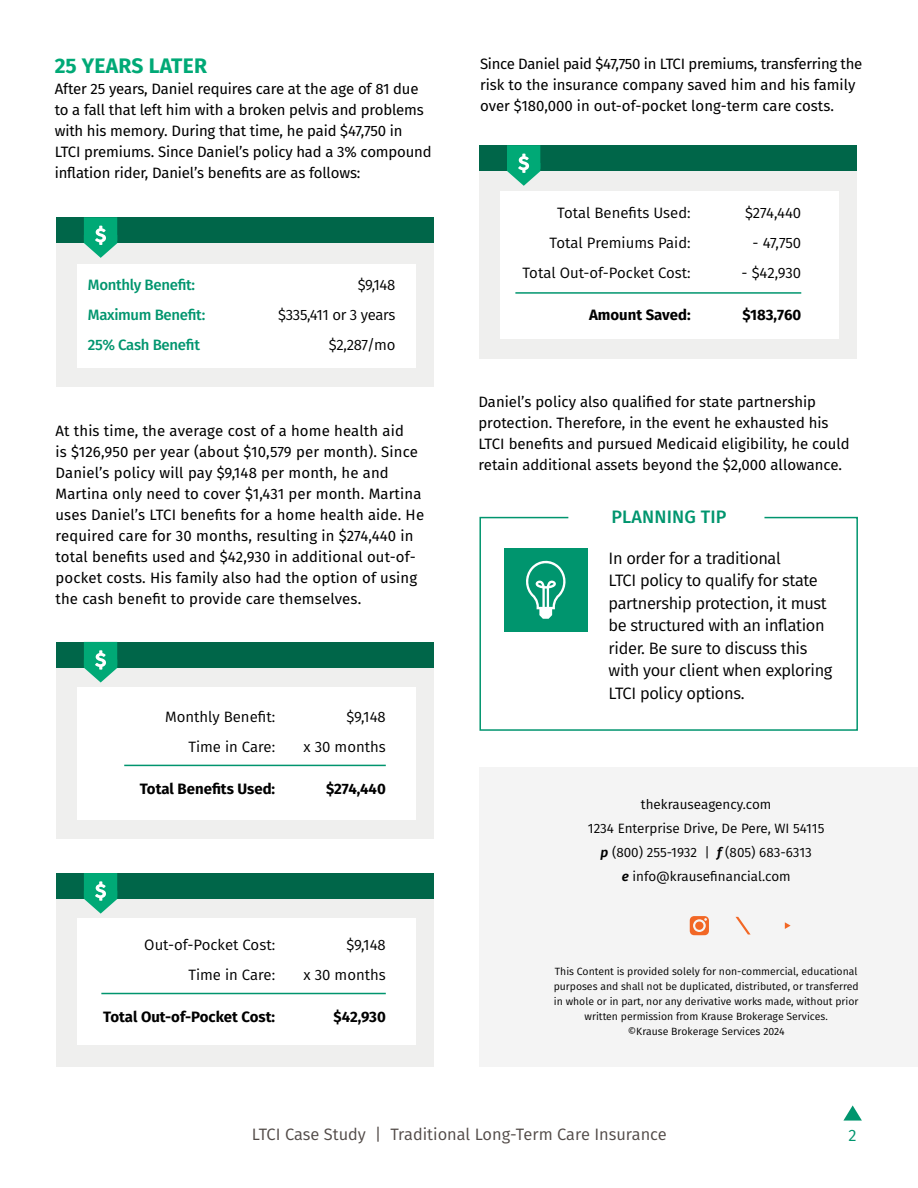
<style>
.page{position:relative;width:918px;height:1188px;background:#fff}
.page>*{position:absolute;margin:0;border:0;box-sizing:border-box;transform-origin:0 0}
.t1{font:700 21px "Fira Sans";letter-spacing:.01em;color:#00a976}
.t2{font:500 18px "Fira Sans";letter-spacing:.01em;color:#00956e}
.t3{font:16.5px/22.5px "Fira Sans";letter-spacing:-.02em;color:#000}
.t4{font:16.5px "Fira Sans";color:#524b48}
.t5{font:16.5px "Fira Sans";color:#00956e}
.t6{font:15px/21px "Fira Sans";color:#000}
.t7{font:15px/30px "Fira Sans";color:#000;text-align:right}
.t8{font:700 15px "Fira Sans";color:#000}
.t9{font:500 15px "Fira Sans";letter-spacing:-.02em;color:#00956e}
.t10{font:15px "Fira Sans";letter-spacing:-.025em;color:#000}
.t11{font:13.5px/24px "Fira Sans";color:#000;text-align:center}
.t12{font:10.5px/15px "Fira Sans";color:#000;text-align:center}
.s1{font-weight:600;font-style:italic}
</style>
<div class="page">
<svg style="left:843px;top:1105px;width:19px;height:16px"></svg>
<div style="left:479px;top:145px;width:377px;height:214px;background:#efefee"></div>
<div style="left:500px;top:191px;width:338px;height:148px;background:#fff"></div>
<div style="left:56px;top:873px;width:377px;height:193px;background:#efefee"></div>
<div style="left:77px;top:919px;width:338px;height:126px;background:#fff"></div>
<div style="left:56px;top:642px;width:377px;height:197px;background:#efefee"></div>
<div style="left:77px;top:687px;width:338px;height:132px;background:#fff"></div>
<div style="left:56px;top:217px;width:377px;height:170px;background:#efefee"></div>
<div style="left:77px;top:264px;width:338px;height:104px;background:#fff"></div>
<div style="left:56px;top:217px;width:377px;height:26px;background:#006649"></div>
<svg style="left:84px;top:217px;width:33px;height:41px"></svg>
<div style="left:479px;top:145px;width:377px;height:26px;background:#006649"></div>
<svg style="left:507px;top:145px;width:33px;height:41px"></svg>
<div style="left:56px;top:642px;width:377px;height:26px;background:#006649"></div>
<svg style="left:84px;top:642px;width:33px;height:41px"></svg>
<div style="left:56px;top:873px;width:377px;height:26px;background:#006649"></div>
<svg style="left:84px;top:873px;width:33px;height:41px"></svg>
<svg style="left:479px;top:516px;width:379px;height:215px"></svg>
<div style="left:504px;top:548px;width:83px;height:83px;background:#00956e"></div>
<svg style="left:526px;top:560px;width:40px;height:59px"></svg>
<hr style="left:124px;top:765px;width:262px;height:1px;background:#00956e">
<hr style="left:101px;top:993px;width:285px;height:1px;background:#00956e">
<hr style="left:515px;top:292px;width:286px;height:2px;background:#00956e">
<div style="left:479px;top:767px;width:439px;height:299px;background:#f4f4f4"></div>
<svg style="left:785px;top:922px;width:6px;height:7px"></svg>
<svg style="left:690px;top:916px;width:19px;height:19px"></svg>
<div style="left:695px;top:922px;width:9px;height:8px;background:#f26725;border-radius:50%"></div>
<svg style="left:736px;top:917px;width:15px;height:18px"></svg>
<h1 class="t1" style="left:55px;top:48px;width:154px">25 YEARS LATER</h1>
<p class="t6" style="left:55px;top:78px;width:378px">After 25 years, Daniel requires care at the age of 81 due to a fall that left him with a broken pelvis and problems with his memory. During that time, he paid $47,750 in LTCI premiums. Since Daniel’s policy had a 3% compound inflation rider, Daniel’s benefits are as follows:</p>
<p class="t9" style="left:88px;top:273px;width:109px">Monthly Benefit:</p>
<p class="t7" style="left:358px;top:269px;width:39px">$9,148</p>
<p class="t9" style="left:88px;top:303px;width:119px">Maximum Benefit:</p>
<p class="t10" style="left:278px;top:303px;width:119px">$335,411 or 3 years</p>
<p class="t9" style="left:88px;top:333px;width:114px">25% Cash Benefit</p>
<p class="t7" style="left:329px;top:329px;width:68px">$2,287/mo</p>
<p class="t6" style="left:56px;top:420px;width:370px">At this time, the average cost of a home health aid<br>is $126,950 per year (about $10,579 per month). Since Daniel’s policy will pay $9,148 per month, he and Martina only need to cover $1,431 per month. Martina uses Daniel’s LTCI benefits for a home health aide. He required care for 30 months, resulting in $274,440 in total benefits used and $42,930 in additional out-of&shy;pocket costs. His family also had the option of using the cash benefit to provide care themselves.</p>
<p class="t7" style="left:165px;top:701px;width:112px">Monthly Benefit:<br>Time in Care:</p>
<p class="t8" style="left:140px;top:776px;width:137px">Total Benefits Used:</p>
<p class="t7" style="left:304px;top:701px;width:84px">$9,148<br>x 30 months</p>
<p class="t8" style="left:326px;top:776px;width:61px">$274,440</p>
<p class="t7" style="left:144px;top:929px;width:132px">Out-of-Pocket Cost:<br>Time in Care:</p>
<p class="t8" style="left:103px;top:1004px;width:173px">Total Out-of-Pocket Cost:</p>
<p class="t7" style="left:304px;top:929px;width:84px">$9,148<br>x 30 months</p>
<p class="t8" style="left:334px;top:1004px;width:54px">$42,930</p>
<p class="t6" style="left:480px;top:53px;width:384px">Since Daniel paid $47,750 in LTCI premiums, transferring the risk to the insurance company saved him and his family over $180,000 in out-of-pocket long-term care costs.</p>
<p class="t7" style="left:522px;top:198px;width:170px">Total Benefits Used:<br>Total Premiums Paid:<br>Total Out-of-Pocket Cost:</p>
<p class="t8" style="left:589px;top:302px;width:103px">Amount Saved:</p>
<p class="t7" style="left:745px;top:198px;width:58px">$274,440</p>
<p class="t7" style="left:753px;top:228px;width:50px">- 47,750</p>
<p class="t7" style="left:742px;top:258px;width:61px">- $42,930</p>
<p class="t8" style="left:742px;top:302px;width:60px">$183,760</p>
<p class="t6" style="left:478px;top:390px;width:373px">Daniel’s policy also qualified for state partnership protection. Therefore, in the event he exhausted his LTCI benefits and pursued Medicaid eligibility, he could retain additional assets beyond the $2,000 allowance.</p>
<p class="t2" style="left:611px;top:503px;width:117px">PLANNING TIP</p>
<p class="t3" style="left:609px;top:546px;width:225px">In order for a traditional<br>LTCI policy to qualify for state partnership protection, it must be structured with an inflation rider. Be sure to discuss this with your client when exploring<br>LTCI policy options.</p>
<p class="t11" style="left:588px;top:792px;width:238px">thekrauseagency.com<br>1234 Enterprise Drive, De Pere, WI 54115 <span class="s1">p</span> (800) 255-1932 | <span class="s1">f</span> (805) 683-6313<br><span class="s1">e</span> info@krausefinancial.com</p>
<p class="t12" style="left:554px;top:964px;width:306px">This Content is provided solely for non-commercial, educational purposes and shall not be duplicated, distributed, or transferred in whole or in part, nor any derivative works made, without prior written permission from Krause Brokerage Services.<br>©Krause Brokerage Services 2024</p>
<p class="t4" style="left:252px;top:1122px;width:416px">LTCI Case Study | Traditional Long-Term Care Insurance</p>
<p class="t5" style="left:849px;top:1123px;width:10px">2</p>
</div>
